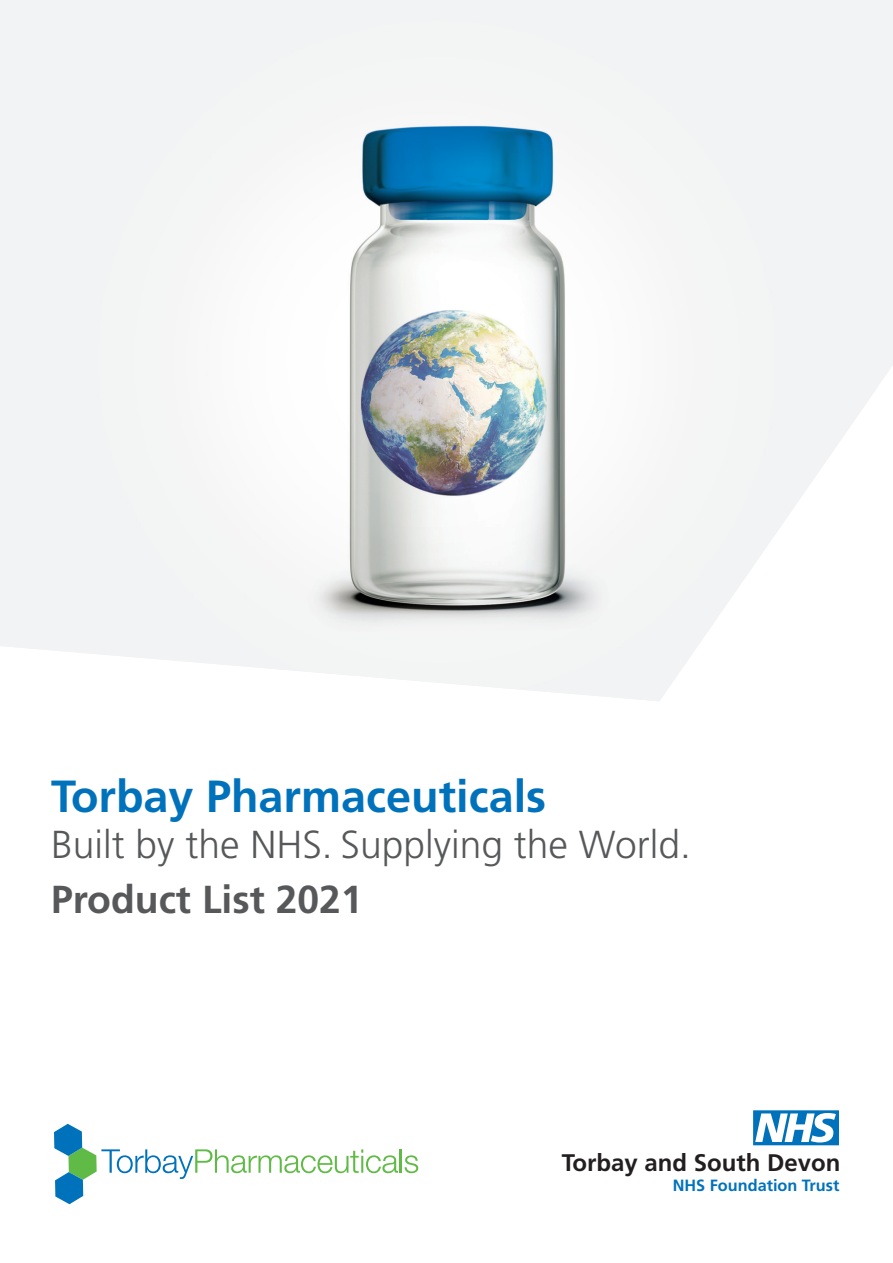
<style>
.page{position:relative;width:893px;height:1263px;background:#fff}
.page>*{position:absolute;margin:0;border:0;box-sizing:border-box;transform-origin:0 0}
.t1{font:700 45px "Frutiger LT Std";color:#0072bc}
.t2{font:300 39px "Frutiger LT Std";color:#57585a}
.t3{font:700 39px "Frutiger LT Std";color:#57585a}
.t4{font:700 24px "Frutiger LT Std";color:#231f20}
.t5{font:700 16.2px "Frutiger LT Std";color:#0072bc}
</style>
<div class="page">
<img style="left:0;top:0;width:878px;height:701px">
<hr style="left:400px;top:1149px;width:2px;height:24px;background:#60bb46">
<svg style="left:405px;top:1155px;width:13px;height:18px"></svg>
<svg style="left:54px;top:1124px;width:344px;height:80px"></svg>
<svg style="left:753px;top:1110px;width:86px;height:35px"></svg>
<p class="t1" style="left:51px;top:770px;width:497px">Torbay Pharmaceuticals</p>
<p class="t2" style="left:51px;top:823px;width:641px">Built by the NHS. Supplying the World.</p>
<p class="t3" style="left:51px;top:877px;width:313px">Product List 2021</p>
<p class="t4" style="left:562px;top:1149px;width:280px">Torbay and South Devon</p>
<p class="t5" style="left:673px;top:1176px;width:168px">NHS Foundation Trust</p>
</div>
